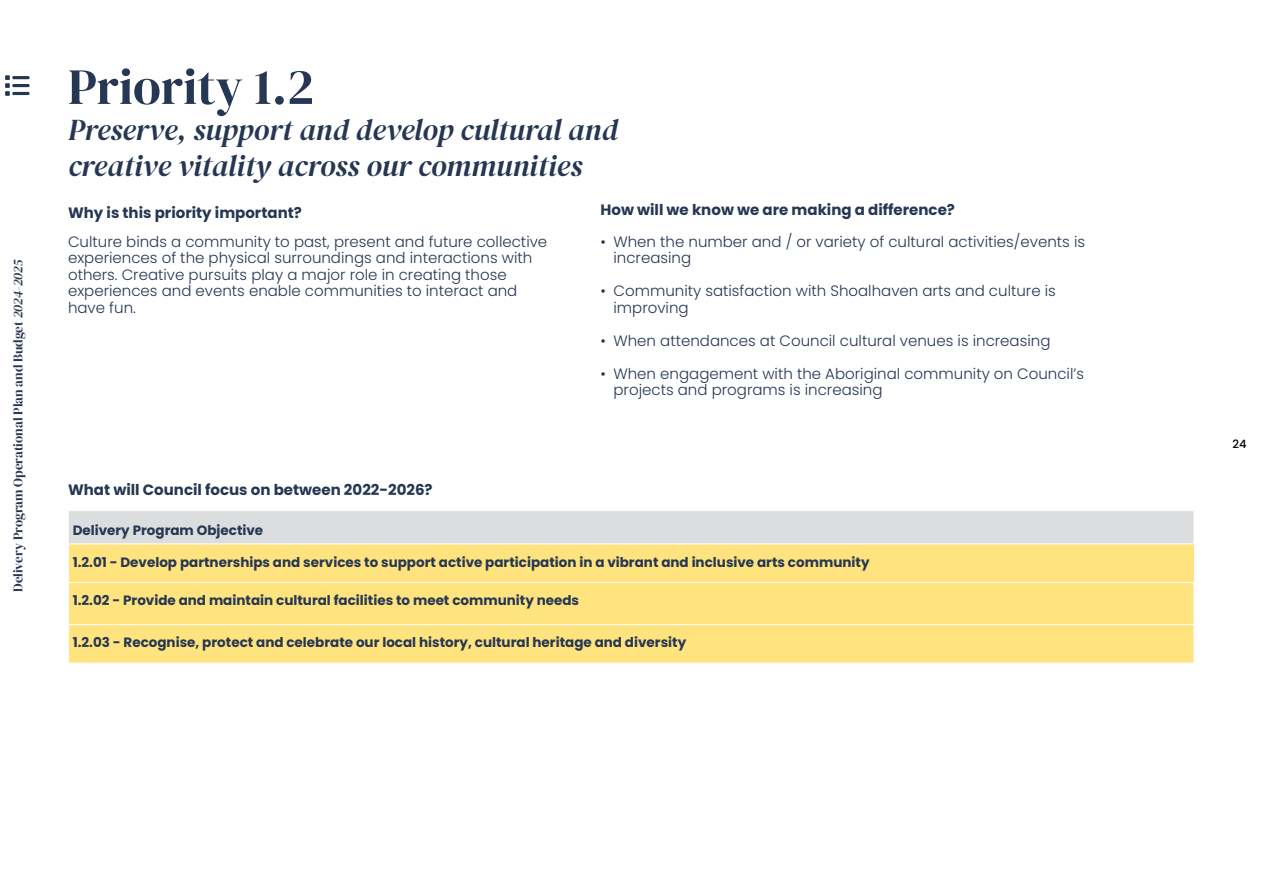
<style>
.page{position:relative;width:1263px;height:893px;background:#fff}
.page>*{position:absolute;margin:0;border:0;box-sizing:border-box;transform-origin:0 0}
.t1{font:50.7px "DM Serif Display";color:#263753}
.t2{font:italic 30px/36px "DM Serif Display";color:#263753}
.t3{font:300 15px/16.5px "Poppins";color:#263753}
.t4{font:700 15px "Poppins";color:#263753}
.t5{font:700 13.5px "Poppins";color:#263753}
.t6{font:13.2px "DM Serif Display";color:#263753}
.t7{font:500 11.4px "Poppins";color:#000}
.s1{font-style:italic}
</style>
<div class="page">
<div style="left:68px;top:511px;width:1126px;height:33px;background:#dcddde"></div>
<div style="left:69px;top:544px;width:1125px;height:119px;background:#ffe37e"></div>
<hr style="left:68px;top:511px;width:1px;height:32px;background:#fff">
<hr style="left:1193px;top:511px;width:1px;height:32px;background:#fff">
<hr style="left:68px;top:543px;width:1126px;height:1px;background:#fff">
<hr style="left:68px;top:582px;width:1126px;height:1px;background:#fff">
<hr style="left:1193px;top:583px;width:1px;height:41px;background:#fff">
<hr style="left:68px;top:624px;width:1126px;height:1px;background:#fff">
<hr style="left:1193px;top:625px;width:1px;height:38px;background:#fff">
<svg style="left:5px;top:75px;width:25px;height:21px"></svg>
<p class="t6" style="left:10px;top:592px;width:334px;rotate:-90deg">Delivery Program Operational Plan and Budget <span class="s1">2024-2025</span></p>
<h1 class="t1" style="left:68px;top:57px;width:247px">Priority 1.2</h1>
<h2 class="t2" style="left:68px;top:112px;width:551px">Preserve, support and develop cultural and creative vitality across our communities</h2>
<p class="t4" style="left:68px;top:204px;width:235px">Why is this priority important?</p>
<p class="t4" style="left:600px;top:201px;width:356px">How will we know we are making a difference?</p>
<p class="t3" style="left:68px;top:233px;width:481px">Culture binds a community to past, present and future collective experiences of the physical surroundings and interactions with others. Creative pursuits play a major role in creating those experiences and events enable communities to interact and have fun.</p>
<p class="t3" style="left:613px;top:233px;width:473px;text-indent:-13px">• When the number and / or variety of cultural activities/events is increasing</p>
<p class="t3" style="left:613px;top:283px;width:444px;text-indent:-13px">• Community satisfaction with Shoalhaven arts and culture is improving</p>
<p class="t3" style="left:600px;top:332px;width:451px">• When attendances at Council cultural venues is increasing</p>
<p class="t3" style="left:613px;top:365px;width:472px;text-indent:-13px">• When engagement with the Aboriginal community on Council’s projects and programs is increasing</p>
<p class="t4" style="left:68px;top:481px;width:366px">What will Council focus on between 2022-2026?</p>
<p class="t5" style="left:73px;top:523px;width:192px">Delivery Program Objective</p>
<p class="t5" style="left:73px;top:554px;width:798px">1.2.01 - Develop partnerships and services to support active participation in a vibrant and inclusive arts community</p>
<p class="t5" style="left:73px;top:593px;width:508px">1.2.02 - Provide and maintain cultural facilities to meet community needs</p>
<p class="t5" style="left:73px;top:635px;width:615px">1.2.03 - Recognise, protect and celebrate our local history, cultural heritage and diversity</p>
<p class="t7" style="left:1232px;top:437px;width:16px">24</p>
</div>
